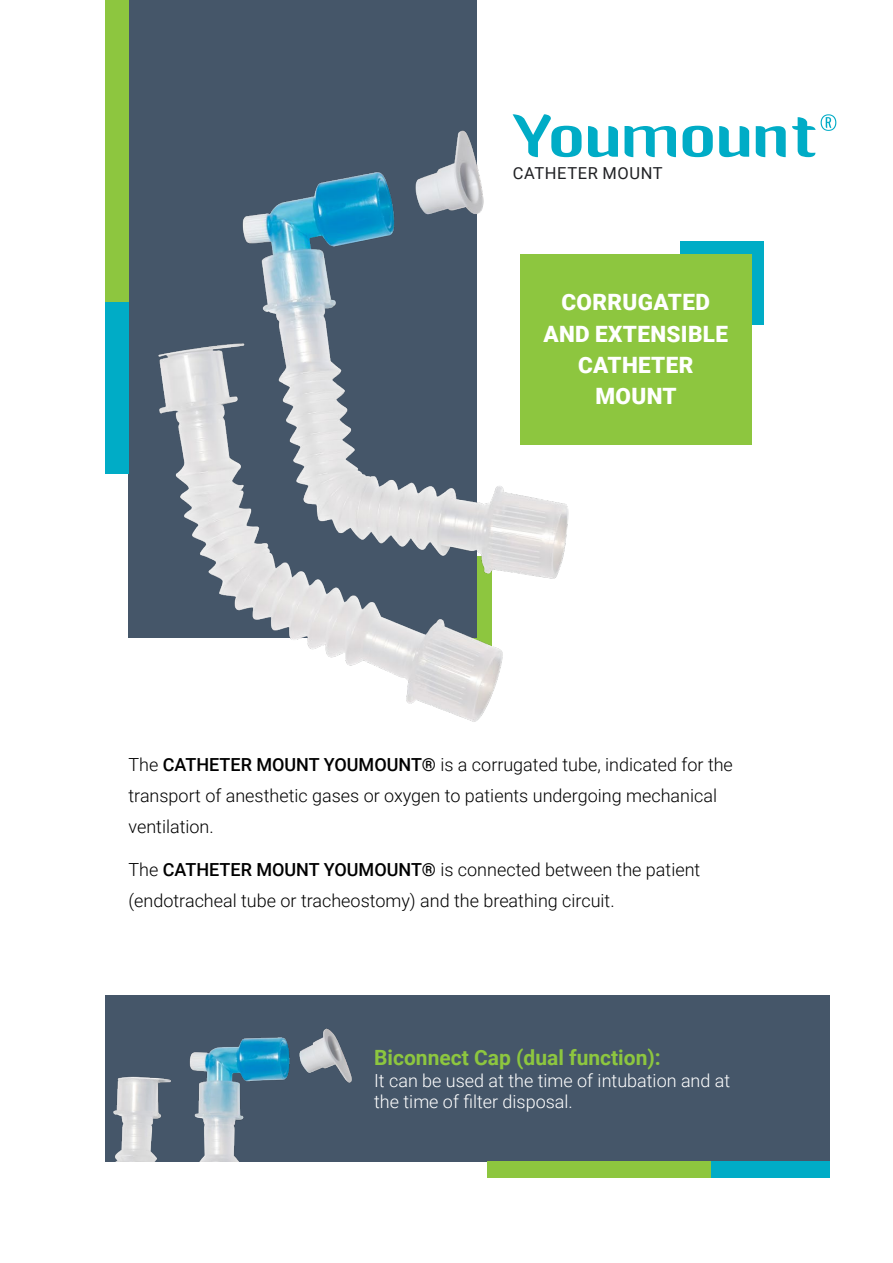
<style>
.page{position:relative;width:893px;height:1263px;background:#fff}
.page>*{position:absolute;margin:0;border:0;box-sizing:border-box;transform-origin:0 0}
.t1{font:900 22.5px/31.2px "Roboto";letter-spacing:.015em;color:#fff;text-align:center}
.t2{font:700 21px "Roboto";color:#8dc63f}
.t3{font:300 18px/30.6px "Roboto";color:#000}
.t4{font:300 18px/21.6px "Roboto";color:#fff}
.t5{font:16.5px "Roboto";letter-spacing:.035em;color:#202124}
.s1{font-weight:500}
</style>
<div class="page">
<div style="left:129px;top:0;width:348px;height:638px;background:#455669"></div>
<div style="left:105px;top:0;width:24px;height:302px;background:#8dc63f"></div>
<div style="left:105px;top:302px;width:24px;height:171px;background:#00acc6"></div>
<div style="left:105px;top:995px;width:724px;height:166px;background:#455669"></div>
<div style="left:488px;top:1161px;width:223px;height:17px;background:#8dc63f"></div>
<div style="left:711px;top:1161px;width:118px;height:17px;background:#00acc6"></div>
<img style="left:113px;top:1028px;width:239px;height:133px">
<img style="left:158px;top:114px;width:440px;height:608px">
<svg style="left:821px;top:114px;width:15px;height:17px"></svg>
<svg style="left:513px;top:114px;width:69px;height:43px"></svg>
<svg style="left:588px;top:126px;width:30px;height:31px"></svg>
<svg style="left:624px;top:126px;width:52px;height:31px"></svg>
<svg style="left:683px;top:126px;width:30px;height:31px"></svg>
<svg style="left:719px;top:126px;width:30px;height:31px"></svg>
<svg style="left:756px;top:126px;width:30px;height:31px"></svg>
<svg style="left:792px;top:117px;width:23px;height:40px"></svg>
<div style="left:680px;top:241px;width:84px;height:84px;background:#00acc6"></div>
<div style="left:520px;top:254px;width:231px;height:191px;background:#8dc63f"></div>
<p class="t5" style="left:513px;top:162px;width:151px">CATHETER MOUNT</p>
<p class="t1" style="left:543px;top:286px;width:186px">CORRUGATED<br>AND EXTENSIBLE<br>CATHETER<br>MOUNT</p>
<p class="t3" style="left:129px;top:749px;width:606px">The <span class="s1">CATHETER MOUNT YOUMOUNT®</span> is a corrugated tube, indicated for the transport of anesthetic gases or oxygen to patients undergoing mechanical ventilation.</p>
<p class="t3" style="left:129px;top:854px;width:573px">The <span class="s1">CATHETER MOUNT YOUMOUNT®</span> is connected between the patient (endotracheal tube or tracheostomy) and the breathing circuit.</p>
<p class="t2" style="left:374px;top:1043px;width:288px">Biconnect Cap (dual function):</p>
<p class="t4" style="left:374px;top:1069px;width:358px">It can be used at the time of intubation and at the time of filter disposal.</p>
</div>
